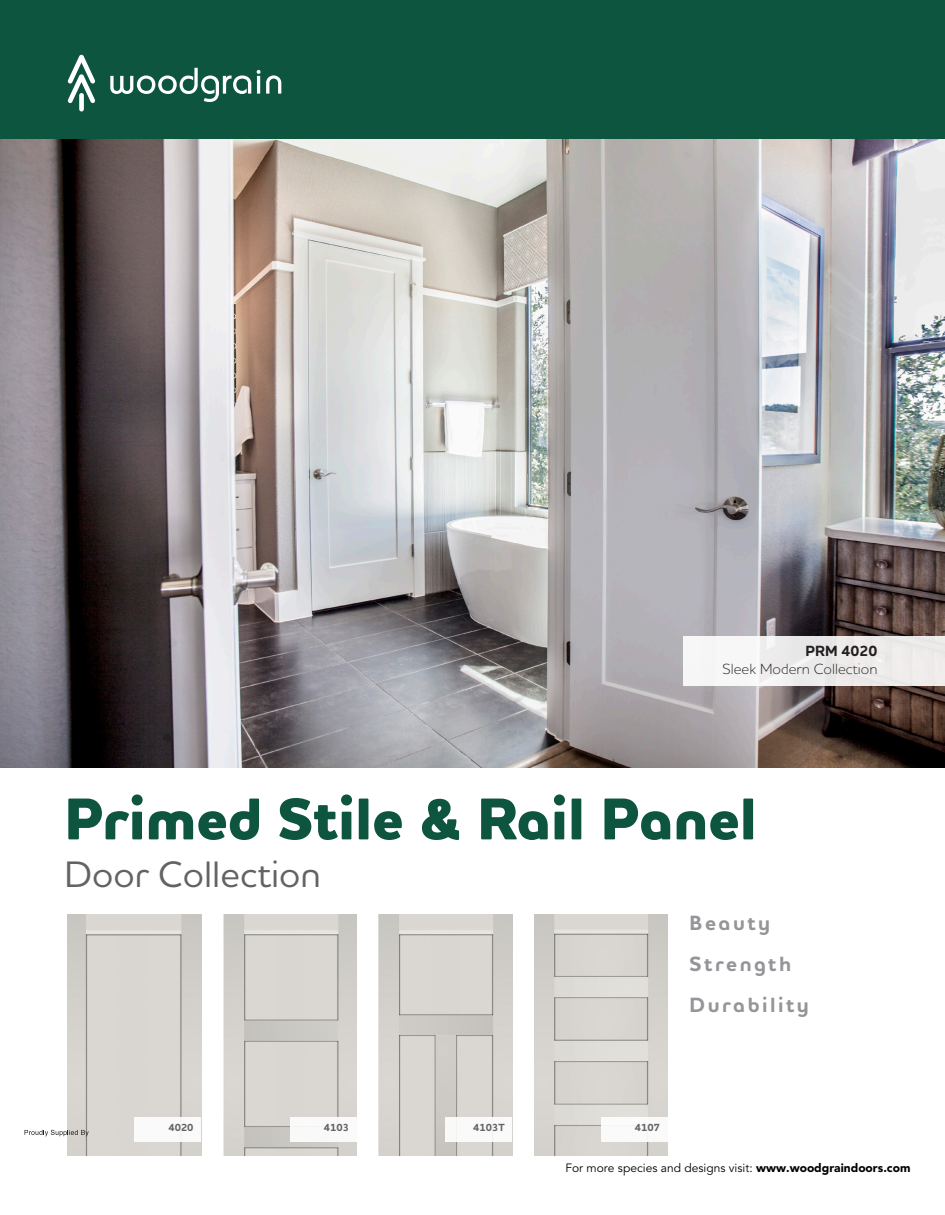
<style>
.page{position:relative;width:945px;height:1215px;background:#fff}
.page>*{position:absolute;margin:0;border:0;box-sizing:border-box;transform-origin:0 0}
.t1{font:800 60px "Houschka Pro";color:#0d553f}
.t2{font:500 37.5px "Houschka Pro";color:#636366}
.t3{font:700 21px "Houschka Pro";letter-spacing:.12em;color:#939598}
.t4{font:300 15px "Houschka Pro";color:#231f20}
.t5{font:700 15px "Houschka Pro";color:#231f20}
.t6{font:12px "Avenir LT Std";color:#000}
.t7{font:700 10.5px "Houschka Pro";color:#636366}
.s1{font-weight:900}
</style>
<div class="page">
<img style="left:0;top:139px;width:945px;height:628px">
<div style="left:683px;top:636px;width:262px;height:50px;background:#efecec"></div>
<div style="left:0;top:0;width:945px;height:139px;background:#0d553f"></div>
<svg style="left:110px;top:68px;width:141px;height:34px"></svg>
<svg style="left:257px;top:70px;width:24px;height:24px"></svg>
<div style="left:79px;top:93px;width:5px;height:19px;background:#fff;border-radius:2px"></div>
<svg style="left:68px;top:55px;width:27px;height:48px"></svg>
<img style="left:68px;top:914px;width:133px;height:241px">
<img style="left:223px;top:914px;width:134px;height:241px">
<img style="left:379px;top:914px;width:133px;height:241px">
<img style="left:534px;top:914px;width:134px;height:241px">
<div style="left:134px;top:1117px;width:67px;height:25px;background:#fff"></div>
<div style="left:290px;top:1117px;width:67px;height:25px;background:#fff"></div>
<div style="left:446px;top:1117px;width:66px;height:25px;background:#fff"></div>
<div style="left:601px;top:1117px;width:67px;height:25px;background:#fff"></div>
<svg style="left:25px;top:1130px;width:64px;height:6px"></svg>
<p class="t5" style="left:805px;top:641px;width:74px">PRM 4020</p>
<p class="t4" style="left:723px;top:660px;width:156px">Sleek Modern Collection</p>
<p class="t1" style="left:64px;top:780px;width:694px">Primed Stile &amp; Rail Panel</p>
<p class="t2" style="left:64px;top:851px;width:258px">Door Collection</p>
<p class="t3" style="left:690px;top:909px;width:82px">Beauty</p>
<p class="t3" style="left:690px;top:950px;width:103px">Strength</p>
<p class="t3" style="left:690px;top:991px;width:121px">Durability</p>
<p class="t7" style="left:168px;top:1121px;width:27px">4020</p>
<p class="t7" style="left:324px;top:1121px;width:27px">4103</p>
<p class="t7" style="left:473px;top:1121px;width:33px">4103T</p>
<p class="t7" style="left:635px;top:1121px;width:27px">4107</p>
<p class="t6" style="left:565px;top:1161px;width:347px">For more species and designs visit: <span class="s1">www.woodgraindoors.com</span></p>
</div>
